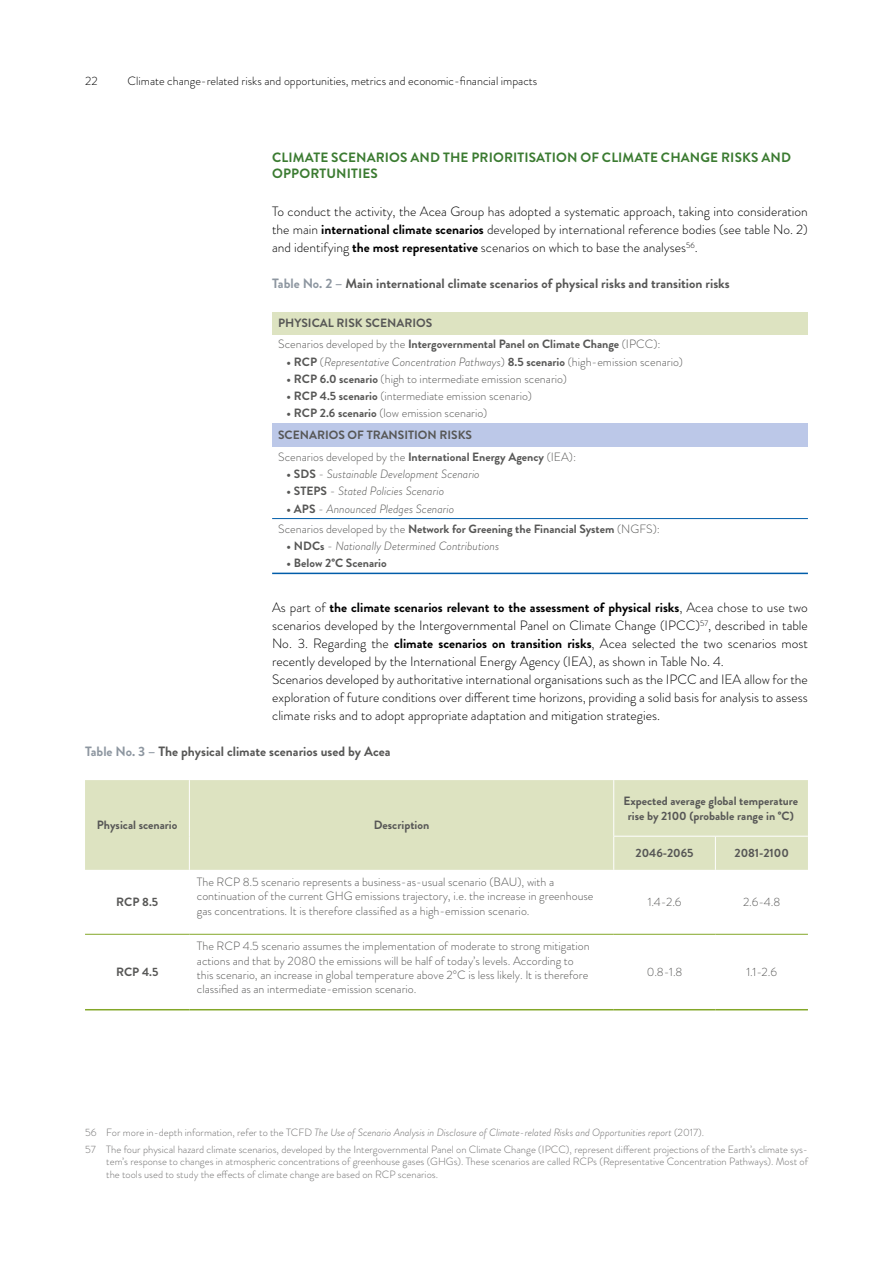
<style>
.page{position:relative;width:893px;height:1263px;background:#fff}
.page>*{position:absolute;margin:0;border:0;box-sizing:border-box;transform-origin:0 0}
.t1{font:300 13.5px/18px "Brandon Grotesque";color:#000;text-align:justify}
.t2{font:700 13.5px "Brandon Grotesque";color:#575756}
.t3{font:700 13.5px/16.2px "Brandon Grotesque";letter-spacing:.01em;color:#3b7b31}
.t4{font:300 12px/14.4px "Brandon Grotesque";color:#575756}
.t5{font:700 12px/21.9px "Brandon Grotesque";color:#575756}
.t6{font:italic 300 12px "Brandon Grotesque";color:#575756}
.t7{font:300 12px "Brandon Grotesque";color:#000}
.t8{font:300 10.5px/16.8px "Brandon Grotesque";color:#706f6f}
.s1{font-weight:700}
.s2{color:#8d96a0}
.s3{font-weight:300}
.s4{font-weight:700;font-style:normal}
.s5{font-style:normal}
.s6{font-weight:300;font-style:italic}
.s7{font-style:italic}
</style>
<div class="page">
<div style="left:272px;top:312px;width:536px;height:22px;background:#dde3c1"></div>
<div style="left:272px;top:423px;width:536px;height:24px;background:#bcc8e8"></div>
<hr style="left:272px;top:573px;width:536px;height:1px;background:#005da9">
<hr style="left:272px;top:518px;width:536px;height:1px;background:#005da9">
<div style="left:85px;top:780px;width:723px;height:90px;background:#dde3c1"></div>
<hr style="left:85px;top:934px;width:104px;height:1px;background:#83a728">
<hr style="left:189px;top:934px;width:425px;height:1px;background:#83a728">
<hr style="left:614px;top:934px;width:101px;height:1px;background:#83a728">
<hr style="left:715px;top:934px;width:93px;height:1px;background:#83a728">
<hr style="left:85px;top:1009px;width:104px;height:1px;background:#83a728">
<hr style="left:189px;top:1009px;width:425px;height:1px;background:#83a728">
<hr style="left:614px;top:1009px;width:101px;height:1px;background:#83a728">
<hr style="left:715px;top:1009px;width:93px;height:1px;background:#83a728">
<hr style="left:613px;top:836px;width:102px;height:1px;background:#fff">
<hr style="left:715px;top:836px;width:93px;height:1px;background:#fff">
<hr style="left:189px;top:780px;width:1px;height:56px;background:#fff">
<hr style="left:189px;top:836px;width:1px;height:34px;background:#fff">
<hr style="left:613px;top:780px;width:1px;height:56px;background:#fff">
<hr style="left:613px;top:836px;width:1px;height:34px;background:#fff">
<hr style="left:715px;top:836px;width:1px;height:34px;background:#fff">
<p class="t7" style="left:85px;top:73px;width:14px">22</p>
<p class="t7" style="left:128px;top:73px;width:411px">Climate change-related risks and opportunities, metrics and economic-financial impacts</p>
<p class="t3" style="left:272px;top:149px;width:520px">CLIMATE SCENARIOS AND THE PRIORITISATION OF CLIMATE CHANGE RISKS AND<br>OPPORTUNITIES</p>
<p class="t1" style="left:272px;top:202px;width:537px">To conduct the activity, the Acea Group has adopted a systematic approach, taking into consideration the main <span class="s1">international climate scenarios</span> developed by international reference bodies (see table No. 2) and identifying <span class="s1">the most representative</span> scenarios on which to base the analyses<sup>56</sup>.</p>
<p class="t2" style="left:272px;top:274px;width:459px"><span class="s2">Table No. 2 –</span> Main international climate scenarios of physical risks and transition risks</p>
<p class="t5" style="left:278px;top:313px;width:384px;line-height:21.3px">PHYSICAL RISK SCENARIOS<br><span class="s3">Scenarios developed by the</span> Intergovernmental Panel on Climate Change <span class="s3">(IPCC):</span></p>
<p class="t6" style="left:287px;top:353px;width:398px"><span class="s4">• RCP</span> <span class="s5">(</span>Representative Concentration Pathways<span class="s5">)</span> <span class="s4">8.5 scenario</span> <span class="s5">(high-emission scenario)</span></p>
<p class="t4" style="left:287px;top:372px;width:282px"><span class="s1">• RCP 6.0 scenario</span> (high to intermediate emission scenario)</p>
<p class="t4" style="left:287px;top:389px;width:247px"><span class="s1">• RCP 4.5 scenario</span> (intermediate emission scenario)</p>
<p class="t5" style="left:278px;top:402px;width:300px;text-indent:9px">• RCP 2.6 scenario <span class="s3">(low emission scenario)<br></span>SCENARIOS OF TRANSITION RISKS<br><span class="s3">Scenarios developed by the</span> International Energy Agency <span class="s3">(IEA):</span></p>
<p class="t6" style="left:287px;top:466px;width:195px"><span class="s4">• SDS</span> <span class="s5">-</span> Sustainable Development Scenario</p>
<p class="t6" style="left:287px;top:483px;width:159px"><span class="s4">• STEPS</span> <span class="s5">-</span> Stated Policies Scenario</p>
<p class="t5" style="left:278px;top:498px;width:383px;line-height:20.4px;text-indent:9px">• APS <span class="s3">-</span> <span class="s6">Announced Pledges Scenario<br></span><span class="s3">Scenarios developed by the</span> Network for Greening the Financial System <span class="s3">(NGFS):</span></p>
<p class="t6" style="left:287px;top:538px;width:214px"><span class="s4">• NDCs</span> <span class="s5">-</span> Nationally Determined Contributions</p>
<p class="t5" style="left:287px;top:552px;width:102px">• Below 2°C Scenario</p>
<p class="t1" style="left:272px;top:598px;width:537px;text-align:left">As part of <span class="s1">the climate scenarios relevant to the assessment of physical risks</span>, Acea chose to use two scenarios developed by the Intergovernmental Panel on Climate Change (IPCC)<sup>57</sup>, described in table No. 3. Regarding the <span class="s1">climate scenarios on transition risks</span>, Acea selected the two scenarios most recently developed by the International Energy Agency (IEA), as shown in Table No. 4.<br>Scenarios developed by authoritative international organisations such as the IPCC and IEA allow for the exploration of future conditions over different time horizons, providing a solid basis for analysis to assess climate risks and to adopt appropriate adaptation and mitigation strategies.</p>
<p class="t2" style="left:85px;top:742px;width:307px"><span class="s2">Table No. 3 –</span> The physical climate scenarios used by Acea</p>
<p class="t5" style="left:97px;top:814px;width:82px">Physical scenario</p>
<p class="t5" style="left:374px;top:814px;width:57px">Description</p>
<p class="t5" style="left:116px;top:891px;width:43px">RCP 8.5</p>
<p class="t5" style="left:116px;top:961px;width:44px">RCP 4.5</p>
<p class="t4" style="left:197px;top:874px;width:398px">The RCP 8.5 scenario represents a business-as-usual scenario (BAU), with a continuation of the current GHG emissions trajectory, i.e. the increase in greenhouse gas concentrations. It is therefore classified as a high-emission scenario.</p>
<p class="t4" style="left:197px;top:939px;width:394px">The RCP 4.5 scenario assumes the implementation of moderate to strong mitigation actions and that by 2080 the emissions will be half of today’s levels. According to this scenario, an increase in global temperature above 2°C is less likely. It is therefore classified as an intermediate-emission scenario.</p>
<p class="t5" style="left:623px;top:794px;width:176px;line-height:14.4px;text-align:center">Expected average global temperature rise by 2100 (probable range in °C)</p>
<p class="t5" style="left:636px;top:842px;width:60px">2046-2065</p>
<p class="t5" style="left:734px;top:842px;width:56px">2081-2100</p>
<p class="t4" style="left:648px;top:895px;width:35px">1.4-2.6</p>
<p class="t4" style="left:743px;top:895px;width:39px">2.6-4.8</p>
<p class="t4" style="left:647px;top:965px;width:37px">0.8-1.8</p>
<p class="t4" style="left:746px;top:965px;width:32px">1.1-2.6</p>
<p class="t8" style="left:85px;top:1124px;width:724px">56 For more in-depth information, refer to the TCFD <span class="s7">The Use of Scenario Analysis in Disclosure of Climate-related Risks and Opportunities report</span> (2017).<br>57 The four physical hazard climate scenarios, developed by the Intergovernmental Panel on Climate Change (IPCC), represent different projections of the Earth’s climate sys-</p>
<p class="t8" style="left:106px;top:1155px;width:703px;line-height:12.6px">tem’s response to changes in atmospheric concentrations of greenhouse gases (GHGs). These scenarios are called RCPs (Representative Concentration Pathways). Most of the tools used to study the effects of climate change are based on RCP scenarios.</p>
</div>
